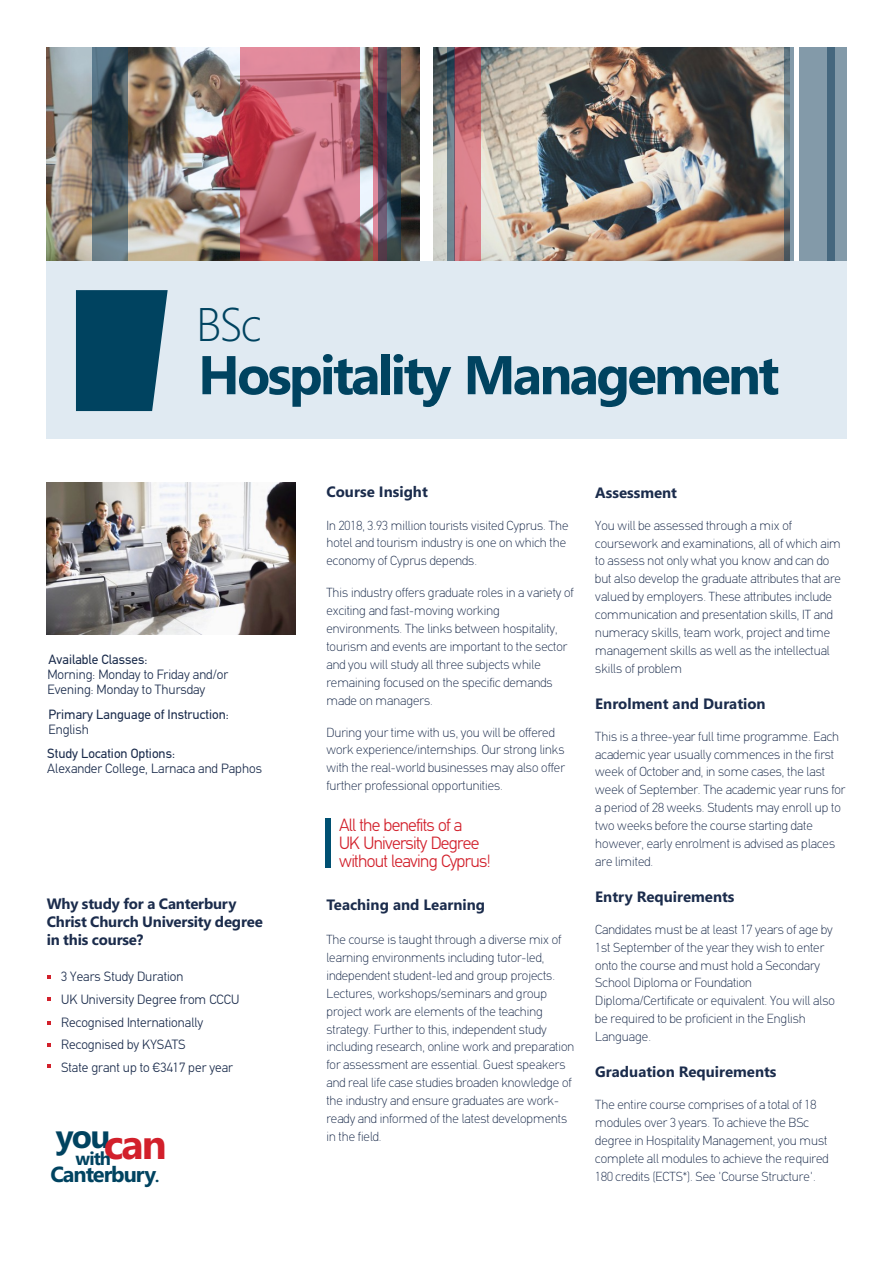
<style>
.page{position:relative;width:893px;height:1263px;background:#fff}
.page>*{position:absolute;margin:0;border:0;box-sizing:border-box;transform-origin:0 0}
.t1{font:700 54.45px "Segoe UI";letter-spacing:-.05em;color:#004360}
.t2{font:300 47.1px "Segoe UI";color:#004360}
.t3{font:700 41.4px "Segoe UI";color:#d2202b}
.t4{font:700 33.15px "Segoe UI";color:#004360}
.t5{font:700 21.9px "Segoe UI";letter-spacing:-.05em;color:#004360}
.t6{font:700 18.45px "Segoe UI";color:#004360}
.t7{font:300 17.85px/17.9px "PF Din Text";letter-spacing:-.04em;color:#d2202b}
.t8{font:700 15px/18px "Segoe UI";color:#1b2c4c}
.t9{font:300 13.5px/22.6px "PF Din Text";color:#1b2c4c}
.t10{font:13.5px "PF Din Text";color:#1b2c4c}
.t11{font:100 13.2px/17.9px "PF Din Text";color:#1b2c4c}
.s1{font-size:15.45px}
</style>
<div class="page">
<img style="left:433px;top:47px;width:352px;height:214px">
<img style="left:47px;top:47px;width:373px;height:214px">
<div style="left:92px;top:47px;width:35px;height:230px;background:#073554;opacity:.5"></div>
<div style="left:240px;top:47px;width:120px;height:229px;background:#d31f3d;opacity:.5"></div>
<div style="left:455px;top:47px;width:26px;height:231px;background:#d31f3d;opacity:.5"></div>
<div style="left:373px;top:47px;width:14px;height:230px;background:#d31f3d;opacity:.5"></div>
<div style="left:800px;top:47px;width:46px;height:220px;background:#073554;opacity:.5"></div>
<div style="left:785px;top:47px;width:9px;height:220px;background:#073554;opacity:.5"></div>
<div style="left:448px;top:47px;width:7px;height:214px;background:#073554;opacity:.5"></div>
<div style="left:378px;top:47px;width:23px;height:220px;background:#073554;opacity:.5"></div>
<div style="left:47px;top:261px;width:799px;height:178px;background:#e0eaf2"></div>
<img style="left:47px;top:482px;width:248px;height:152px">
<svg style="left:76px;top:290px;width:92px;height:121px;background:#12506c"></svg>
<svg style="left:47px;top:975px;width:4px;height:4px"></svg>
<svg style="left:47px;top:997px;width:4px;height:4px"></svg>
<svg style="left:47px;top:1021px;width:4px;height:4px"></svg>
<svg style="left:47px;top:1043px;width:4px;height:4px"></svg>
<svg style="left:47px;top:1064px;width:4px;height:4px"></svg>
<div style="left:325px;top:818px;width:6px;height:49px;background:#005072"></div>
<h2 class="t2" style="left:196px;top:306px;width:67px">BSc</h2>
<h1 class="t1" style="left:198px;top:355px;width:583px">Hospitality Management</h1>
<p class="t10" style="left:48px;top:654px;width:100px">Available Classes:</p>
<p class="t9" style="left:48px;top:668px;width:182px;line-height:15.3px">Morning: Monday to Friday and/or<br>Evening: Monday to Thursday</p>
<p class="t10" style="left:48px;top:708px;width:182px">Primary Language of Instruction:</p>
<p class="t9" style="left:48px;top:719px;width:42px">English</p>
<p class="t10" style="left:47px;top:748px;width:129px">Study Location Options:</p>
<p class="t9" style="left:47px;top:758px;width:216px">Alexander College, Larnaca and Paphos</p>
<p class="t8" style="left:47px;top:896px;width:217px">Why study for a Canterbury<br>Christ Church University degree in this course?</p>
<p class="t9" style="left:61px;top:967px;width:180px">3 Years Study Duration<br>UK University Degree from CCCU<br>Recognised Internationally<br>Recognised by KYSATS<br>State grant up to €3417 per year</p>
<h3 class="t4" style="left:56px;top:1123px;width:56px">you</h3>
<h3 class="t3" style="left:104px;top:1129px;width:65px">can</h3>
<h3 class="t5" style="left:50px;top:1166px;width:110px">Canterbury<span class="s1">.</span></h3>
<h3 class="t6" style="left:76px;top:1151px;width:37px">with</h3>
<p class="t8" style="left:326px;top:484px;width:103px">Course Insight</p>
<p class="t11" style="left:326px;top:517px;width:243px">In 2018, 3.93 million tourists visited Cyprus. The hotel and tourism industry is one on which the economy of Cyprus depends.</p>
<p class="t11" style="left:326px;top:585px;width:249px">This industry offers graduate roles in a variety of exciting and fast-moving working environments. The links between hospitality, tourism and events are important to the sector and you will study all three subjects while remaining focused on the specific demands made on managers.</p>
<p class="t11" style="left:326px;top:724px;width:240px">During your time with us, you will be offered work experience/internships. Our strong links with the real-world businesses may also offer further professional opportunities.</p>
<h3 class="t7" style="left:339px;top:817px;width:153px">All the benefits of a<br>UK University Degree without leaving Cyprus!</h3>
<p class="t8" style="left:326px;top:897px;width:160px">Teaching and Learning</p>
<p class="t11" style="left:326px;top:932px;width:249px">The course is taught through a diverse mix of learning environments including tutor-led, independent student-led and group projects.<br>Lectures, workshops/seminars and group project work are elements of the teaching strategy. Further to this, independent study including research, online work and preparation for assessment are essential. Guest speakers and real life case studies broaden knowledge of the industry and ensure graduates are work&shy;ready and informed of the latest developments in the field.</p>
<p class="t8" style="left:595px;top:485px;width:83px">Assessment</p>
<p class="t11" style="left:595px;top:517px;width:247px">You will be assessed through a mix of coursework and examinations, all of which aim to assess not only what you know and can do but also develop the graduate attributes that are valued by employers. These attributes include communication and presentation skills, IT and numeracy skills, team work, project and time management skills as well as the intellectual skills of problem</p>
<p class="t8" style="left:595px;top:696px;width:172px">Enrolment and Duration</p>
<p class="t11" style="left:595px;top:728px;width:252px">This is a three-year full time programme. Each academic year usually commences in the first week of October and, in some cases, the last week of September. The academic year runs for a period of 28 weeks. Students may enroll up to two weeks before the course starting date however, early enrolment is advised as places are limited.</p>
<p class="t8" style="left:595px;top:889px;width:141px">Entry Requirements</p>
<p class="t11" style="left:595px;top:921px;width:241px">Candidates must be at least 17 years of age by 1st September of the year they wish to enter onto the course and must hold a Secondary School Diploma or Foundation Diploma/Certificate or equivalent. You will also be required to be proficient in the English Language.</p>
<p class="t8" style="left:595px;top:1064px;width:183px">Graduation Requirements</p>
<p class="t11" style="left:595px;top:1097px;width:235px">The entire course comprises of a total of 18 modules over 3 years. To achieve the BSc degree in Hospitality Management, you must complete all modules to achieve the required 180 credits (ECTS*). See 'Course Structure'.</p>
</div>
